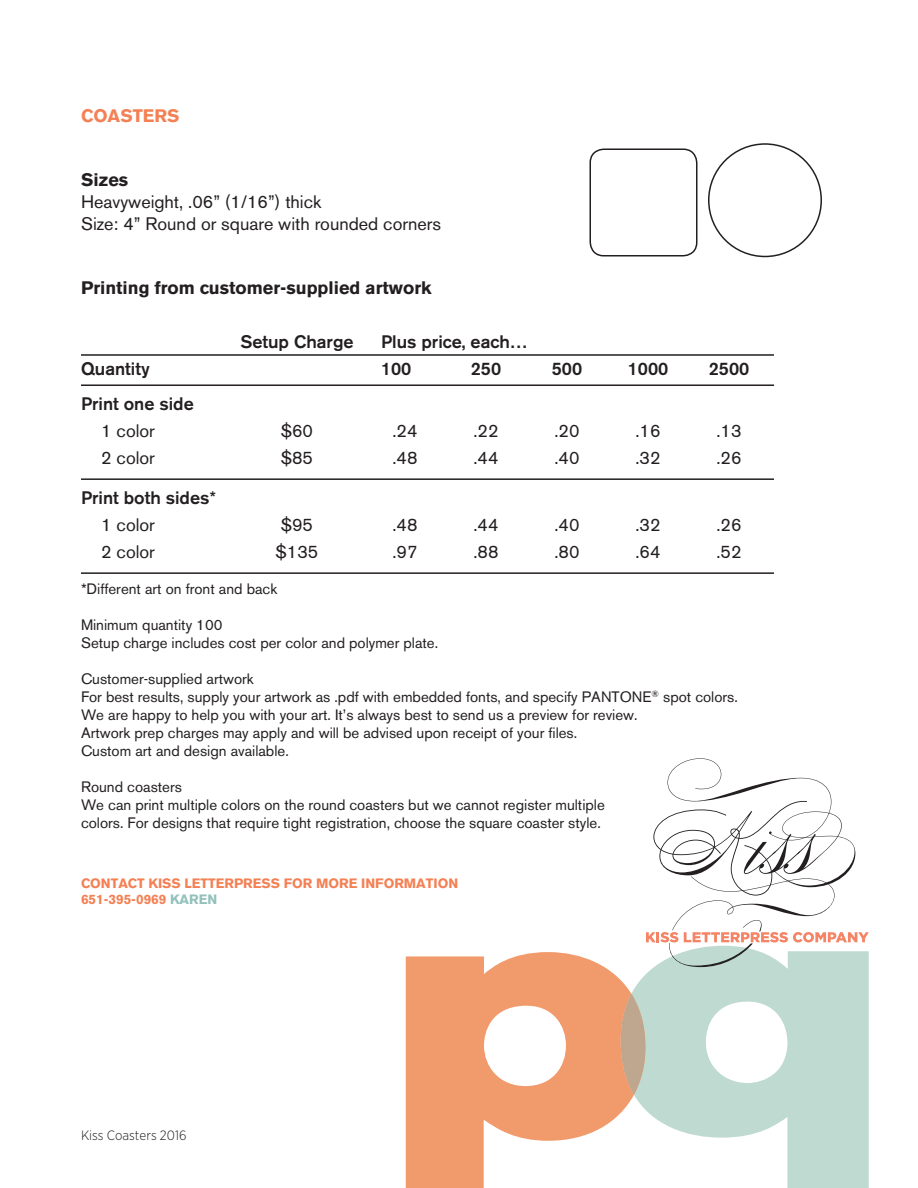
<style>
.page{position:relative;width:918px;height:1188px;background:#fff}
.page>*{position:absolute;margin:0;border:0;box-sizing:border-box;transform-origin:0 0}
.t1{font:18px "Akzidenz Grotesk BE";color:#231f20}
.t2{font:500 18px "Akzidenz Grotesk BE";color:#231f20}
.t3{font:700 18px "Akzidenz Grotesk BE";color:#231f20}
.t4{font:700 18px "Akzidenz Grotesk BE";color:#f48155}
.t5{font:15px/18px "Akzidenz Grotesk BE";color:#231f20}
.t6{font:700 13.5px "Akzidenz Grotesk BE";color:#f48155}
.t7{font:300 13.5px "Gotham Narrow";color:#231f20}
.s1{color:#93c1bc}
</style>
<div class="page">
<svg style="left:406px;top:952px;width:225px;height:236px;fill:#f19b6d"></svg>
<svg style="left:631px;top:967px;width:238px;height:221px;fill:#bedad1"></svg>
<svg style="left:621px;top:994px;width:25px;height:101px;background:#c5ad95"></svg>
<svg style="left:646px;top:758px;width:223px;height:209px"></svg>
<hr style="left:81px;top:354px;width:693px;height:2px;background:#231f20">
<hr style="left:81px;top:384px;width:693px;height:2px;background:#231f20">
<hr style="left:81px;top:478px;width:693px;height:2px;background:#231f20">
<hr style="left:81px;top:572px;width:693px;height:2px;background:#231f20">
<div style="left:590px;top:148px;width:108px;height:109px;border:2px solid #231f20;border-radius:14px"></div>
<div style="left:708px;top:143px;width:114px;height:114px;border:2px solid #231f20;border-radius:50%"></div>
<p class="t4" style="left:81px;top:105px;width:100px">COASTERS</p>
<p class="t3" style="left:81px;top:170px;width:49px">Sizes</p>
<p class="t1" style="left:81px;top:191px;width:242px">Heavyweight, .06” (1/16”) thick</p>
<p class="t1" style="left:81px;top:213px;width:362px">Size: 4” Round or square with rounded corners</p>
<p class="t3" style="left:81px;top:278px;width:352px">Printing from customer-supplied artwork</p>
<p class="t2" style="left:240px;top:331px;width:115px">Setup Charge</p>
<p class="t2" style="left:381px;top:331px;width:148px">Plus price, each…</p>
<p class="t2" style="left:81px;top:358px;width:70px">Quantity</p>
<p class="t2" style="left:381px;top:358px;width:32px">100</p>
<p class="t2" style="left:471px;top:358px;width:32px">250</p>
<p class="t2" style="left:552px;top:358px;width:32px">500</p>
<p class="t2" style="left:628px;top:358px;width:42px">1000</p>
<p class="t2" style="left:709px;top:358px;width:42px">2500</p>
<p class="t2" style="left:81px;top:392px;width:114px">Print one side</p>
<p class="t1" style="left:101px;top:420px;width:55px">1 color</p>
<p class="t1" style="left:281px;top:420px;width:34px">$60</p>
<p class="t1" style="left:392px;top:420px;width:27px">.24</p>
<p class="t1" style="left:473px;top:420px;width:27px">.22</p>
<p class="t1" style="left:554px;top:420px;width:27px">.20</p>
<p class="t1" style="left:635px;top:420px;width:27px">.16</p>
<p class="t1" style="left:716px;top:420px;width:27px">.13</p>
<p class="t1" style="left:101px;top:447px;width:55px">2 color</p>
<p class="t1" style="left:281px;top:447px;width:34px">$85</p>
<p class="t1" style="left:392px;top:447px;width:27px">.48</p>
<p class="t1" style="left:473px;top:447px;width:27px">.44</p>
<p class="t1" style="left:554px;top:447px;width:27px">.40</p>
<p class="t1" style="left:635px;top:447px;width:27px">.32</p>
<p class="t1" style="left:716px;top:447px;width:27px">.26</p>
<p class="t2" style="left:81px;top:487px;width:137px">Print both sides*</p>
<p class="t1" style="left:101px;top:514px;width:55px">1 color</p>
<p class="t1" style="left:281px;top:514px;width:34px">$95</p>
<p class="t1" style="left:392px;top:514px;width:27px">.48</p>
<p class="t1" style="left:473px;top:514px;width:27px">.44</p>
<p class="t1" style="left:554px;top:514px;width:27px">.40</p>
<p class="t1" style="left:635px;top:514px;width:27px">.32</p>
<p class="t1" style="left:716px;top:514px;width:27px">.26</p>
<p class="t1" style="left:101px;top:541px;width:55px">2 color</p>
<p class="t1" style="left:276px;top:541px;width:44px">$135</p>
<p class="t1" style="left:392px;top:541px;width:27px">.97</p>
<p class="t1" style="left:473px;top:541px;width:27px">.88</p>
<p class="t1" style="left:554px;top:541px;width:27px">.80</p>
<p class="t1" style="left:635px;top:541px;width:27px">.64</p>
<p class="t1" style="left:716px;top:541px;width:27px">.52</p>
<p class="t5" style="left:81px;top:580px;width:198px">*Different art on front and back</p>
<p class="t5" style="left:81px;top:616px;width:143px">Minimum quantity 100</p>
<p class="t5" style="left:81px;top:634px;width:359px">Setup charge includes cost per color and polymer plate.</p>
<p class="t5" style="left:81px;top:670px;width:174px">Customer-supplied artwork</p>
<p class="t5" style="left:81px;top:688px;width:658px">For best results, supply your artwork as .pdf with embedded fonts, and specify PANTONE<sup>®</sup> spot colors.<br>We are happy to help you with your art. It’s always best to send us a preview for review.</p>
<p class="t5" style="left:81px;top:724px;width:498px">Artwork prep charges may apply and will be advised upon receipt of your files.</p>
<p class="t5" style="left:81px;top:742px;width:209px">Custom art and design available.</p>
<p class="t5" style="left:81px;top:778px;width:102px">Round coasters</p>
<p class="t5" style="left:81px;top:796px;width:525px">We can print multiple colors on the round coasters but we cannot register multiple colors. For designs that require tight registration, choose the square coaster style.</p>
<p class="t6" style="left:81px;top:875px;width:379px">CONTACT KISS LETTERPRESS FOR MORE INFORMATION</p>
<p class="t6" style="left:81px;top:891px;width:138px">651-395-0969 <span class="s1">KAREN</span></p>
<p class="t7" style="left:81px;top:1127px;width:107px">Kiss Coasters 2016</p>
</div>
